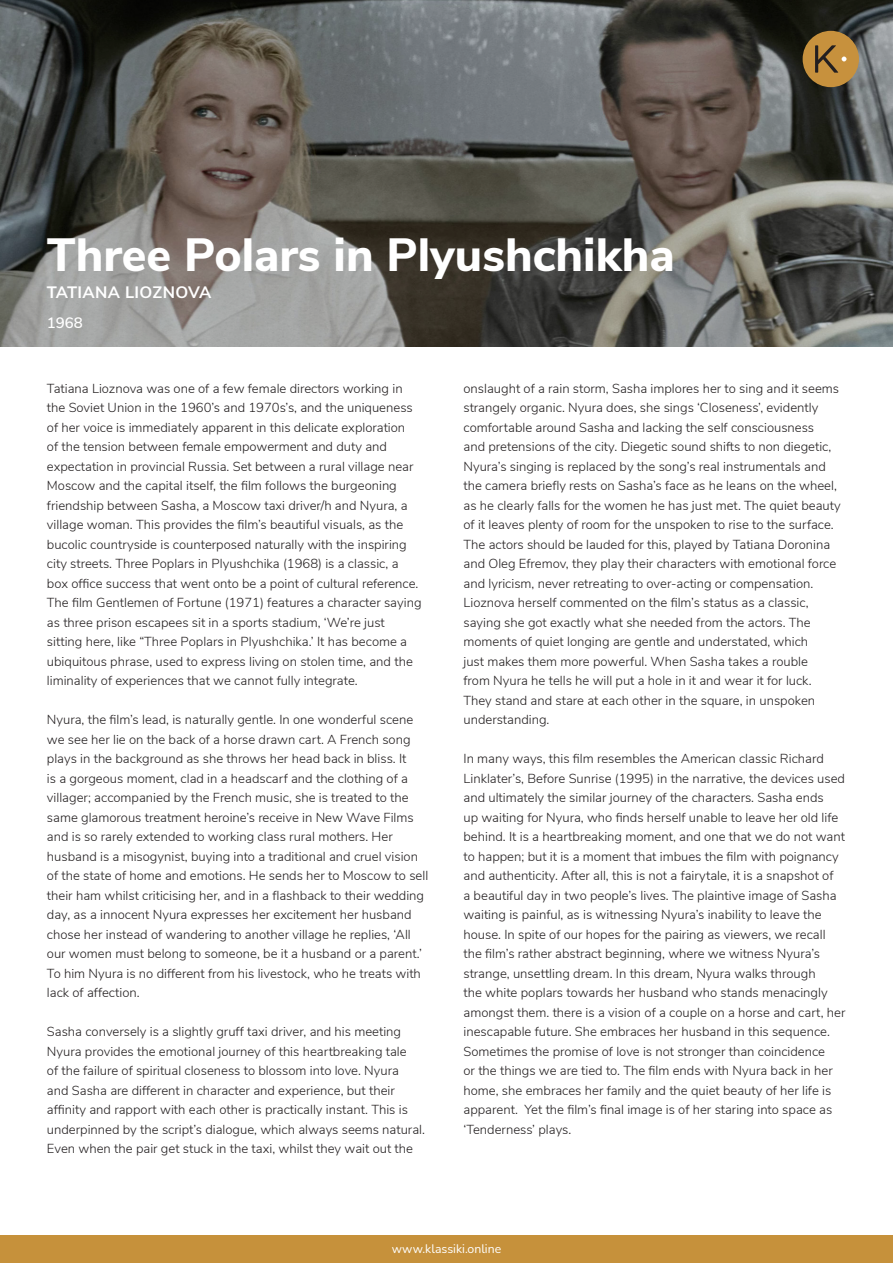
<style>
.page{position:relative;width:893px;height:1263px;background:#fff}
.page>*{position:absolute;margin:0;border:0;box-sizing:border-box;transform-origin:0 0}
.t1{font:800 46.5px "Nunito Sans";color:#fff}
.t2{font:700 16.5px "Nunito Sans";letter-spacing:.02em;color:#fff}
.t3{font:600 15px "Nunito Sans";color:#fff}
.t4{font:300 13.05px/19.5px "Nunito Sans";color:#231f20}
.t5{font:12.3px "Nunito";color:#fff}
</style>
<div class="page">
<svg style="left:0;top:0;width:893px;height:347px;background:#61605c"></svg>
<div style="left:0;top:1235px;width:893px;height:28px;background:#c6913b"></div>
<div style="left:803px;top:31px;width:56px;height:56px;background:#c7913d;border-radius:50%"></div>
<svg style="left:815px;top:45px;width:31px;height:28px"></svg>
<p class="t1" style="left:47px;top:221px;width:629px">Three Polars in Plyushchikha</p>
<p class="t2" style="left:47px;top:280px;width:166px">TATIANA LIOZNOVA</p>
<p class="t3" style="left:47px;top:312px;width:37px">1968</p>
<p class="t4" style="left:47px;top:378px;width:376px">Tatiana Lioznova was one of a few female directors working in the Soviet Union in the 1960’s and 1970s’s, and the uniqueness of her voice is immediately apparent in this delicate exploration<br>of the tension between female empowerment and duty and expectation in provincial Russia. Set between a rural village near Moscow and the capital itself, the film follows the burgeoning friendship between Sasha, a Moscow taxi driver/h and Nyura, a village woman. This provides the film’s beautiful visuals, as the bucolic countryside is counterposed naturally with the inspiring city streets. Three Poplars in Plyushchika (1968) is a classic, a box office success that went onto be a point of cultural reference.<br>The film Gentlemen of Fortune (1971) features a character saying as three prison escapees sit in a sports stadium, ‘We’re just sitting here, like “Three Poplars in Plyushchika.’ It has become a ubiquitous phrase, used to express living on stolen time, and the liminality of experiences that we cannot fully integrate.</p>
<p class="t4" style="left:47px;top:709px;width:383px">Nyura, the film’s lead, is naturally gentle. In one wonderful scene we see her lie on the back of a horse drawn cart. A French song plays in the background as she throws her head back in bliss. It<br>is a gorgeous moment, clad in a headscarf and the clothing of a villager; accompanied by the French music, she is treated to the same glamorous treatment heroine’s receive in New Wave Films and is so rarely extended to working class rural mothers. Her husband is a misogynist, buying into a traditional and cruel vision of the state of home and emotions. He sends her to Moscow to sell their ham whilst criticising her, and in a flashback to their wedding day, as a innocent Nyura expresses her excitement her husband chose her instead of wandering to another village he replies, ‘All our women must belong to someone, be it a husband or a parent.’ To him Nyura is no different from his livestock, who he treats with lack of affection.</p>
<p class="t4" style="left:47px;top:1021px;width:379px">Sasha conversely is a slightly gruff taxi driver, and his meeting Nyura provides the emotional journey of this heartbreaking tale<br>of the failure of spiritual closeness to blossom into love. Nyura<br>and Sasha are different in character and experience, but their affinity and rapport with each other is practically instant. This is underpinned by the script’s dialogue, which always seems natural.<br>Even when the pair get stuck in the taxi, whilst they wait out the</p>
<p class="t4" style="left:463px;top:378px;width:379px">onslaught of a rain storm, Sasha implores her to sing and it seems strangely organic. Nyura does, she sings ‘Closeness’, evidently comfortable around Sasha and lacking the self consciousness<br>and pretensions of the city. Diegetic sound shifts to non diegetic, Nyura’s singing is replaced by the song’s real instrumentals and the camera briefly rests on Sasha’s face as he leans on the wheel, as he clearly falls for the women he has just met. The quiet beauty of it leaves plenty of room for the unspoken to rise to the surface.<br>The actors should be lauded for this, played by Tatiana Doronina and Oleg Efremov, they play their characters with emotional force and lyricism, never retreating to over-acting or compensation.<br>Lioznova herself commented on the film’s status as a classic, saying she got exactly what she needed from the actors. The moments of quiet longing are gentle and understated, which<br>just makes them more powerful. When Sasha takes a rouble<br>from Nyura he tells he will put a hole in it and wear it for luck.<br>They stand and stare at each other in the square, in unspoken understanding.</p>
<p class="t4" style="left:463px;top:748px;width:383px">In many ways, this film resembles the American classic Richard Linklater’s, Before Sunrise (1995) in the narrative, the devices used and ultimately the similar journey of the characters. Sasha ends<br>up waiting for Nyura, who finds herself unable to leave her old life behind. It is a heartbreaking moment, and one that we do not want to happen; but it is a moment that imbues the film with poignancy and authenticity. After all, this is not a fairytale, it is a snapshot of<br>a beautiful day in two people’s lives. The plaintive image of Sasha waiting is painful, as is witnessing Nyura’s inability to leave the house. In spite of our hopes for the pairing as viewers, we recall the film’s rather abstract beginning, where we witness Nyura’s strange, unsettling dream. In this dream, Nyura walks through<br>the white poplars towards her husband who stands menacingly amongst them. there is a vision of a couple on a horse and cart, her inescapable future. She embraces her husband in this sequence.<br>Sometimes the promise of love is not stronger than coincidence<br>or the things we are tied to. The film ends with Nyura back in her home, she embraces her family and the quiet beauty of her life is apparent. Yet the film’s final image is of her staring into space as ‘Tenderness’ plays.</p>
<p class="t5" style="left:392px;top:1240px;width:111px">www.klassiki.online</p>
</div>
